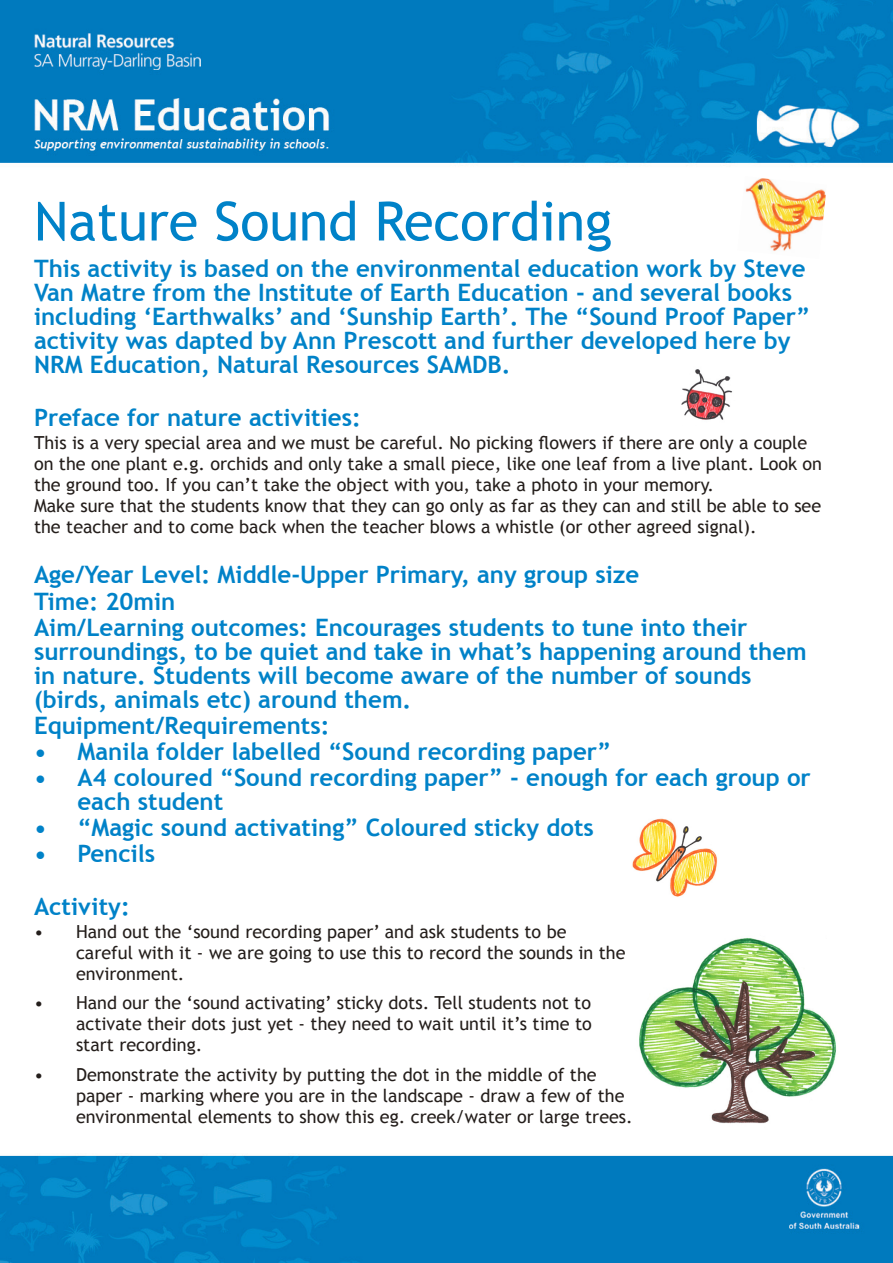
<style>
.page{position:relative;width:893px;height:1263px;background:#fff}
.page>*{position:absolute;margin:0;border:0;box-sizing:border-box;transform-origin:0 0}
.t1{font:54px "Trebuchet MS";color:#0082c8}
.t2{font:700 24px/24px "Trebuchet MS";color:#0082c8}
.t3{font:18px/21px "Trebuchet MS";color:#241e1b}
</style>
<div class="page">
<img style="left:0;top:0;width:893px;height:1263px">
<img style="left:635px;top:933px;width:208px;height:202px">
<img style="left:678px;top:361px;width:57px;height:64px">
<img style="left:737px;top:176px;width:90px;height:83px">
<img style="left:631px;top:816px;width:88px;height:83px">
<p class="t1" style="left:34px;top:190px;width:580px">Nature Sound Recording</p>
<p class="t2" style="left:34px;top:257px;width:778px">This activity is based on the environmental education work by Steve Van Matre from the Institute of Earth Education - and several books including ‘Earthwalks’ and ‘Sunship Earth’. The “Sound Proof Paper” activity was dapted by Ann Prescott and further developed here by NRM Education, Natural Resources SAMDB.</p>
<p class="t2" style="left:34px;top:405px;width:328px">Preface for nature activities:</p>
<p class="t3" style="left:34px;top:432px;width:790px">This is a very special area and we must be careful. No picking flowers if there are only a couple on the one plant e.g. orchids and only take a small piece, like one leaf from a live plant. Look on the ground too. If you can’t take the object with you, take a photo in your memory.</p>
<p class="t3" style="left:34px;top:495px;width:789px;line-height:21.6px">Make sure that the students know that they can go only as far as they can and still be able to see the teacher and to come back when the teacher blows a whistle (or other agreed signal).</p>
<p class="t2" style="left:34px;top:563px;width:607px">Age/Year Level: Middle-Upper Primary, any group size</p>
<p class="t2" style="left:34px;top:589px;width:143px">Time: 20min</p>
<p class="t2" style="left:34px;top:615px;width:774px">Aim/Learning outcomes: Encourages students to tune into their surroundings, to be quiet and take in what’s happening around them in nature. Students will become aware of the number of sounds (birds, animals etc) around them.</p>
<p class="t2" style="left:34px;top:713px;width:297px">Equipment/Requirements:</p>
<p class="t2" style="left:34px;top:739px;width:579px">• Manila folder labelled “Sound recording paper”</p>
<p class="t2" style="left:78px;top:765px;width:735px;text-indent:-44px">• A4 coloured “Sound recording paper” - enough for each group or each student</p>
<p class="t2" style="left:34px;top:816px;width:561px">• “Magic sound activating” Coloured sticky dots</p>
<p class="t2" style="left:34px;top:842px;width:123px">• Pencils</p>
<p class="t2" style="left:34px;top:894px;width:97px">Activity:</p>
<p class="t3" style="left:76px;top:921px;width:551px;text-indent:-42px">• Hand out the ‘sound recording paper’ and ask students to be careful with it - we are going to use this to record the sounds in the environment.</p>
<p class="t3" style="left:76px;top:992px;width:517px;text-align:justify;text-indent:-42px">• Hand our the ‘sound activating’ sticky dots. Tell students not to activate their dots just yet - they need to wait until it’s time to start recording.</p>
<p class="t3" style="left:76px;top:1064px;width:558px;text-indent:-42px">• Demonstrate the activity by putting the dot in the middle of the paper - marking where you are in the landscape - draw a few of the environmental elements to show this eg. creek/water or large trees.</p>
</div>
